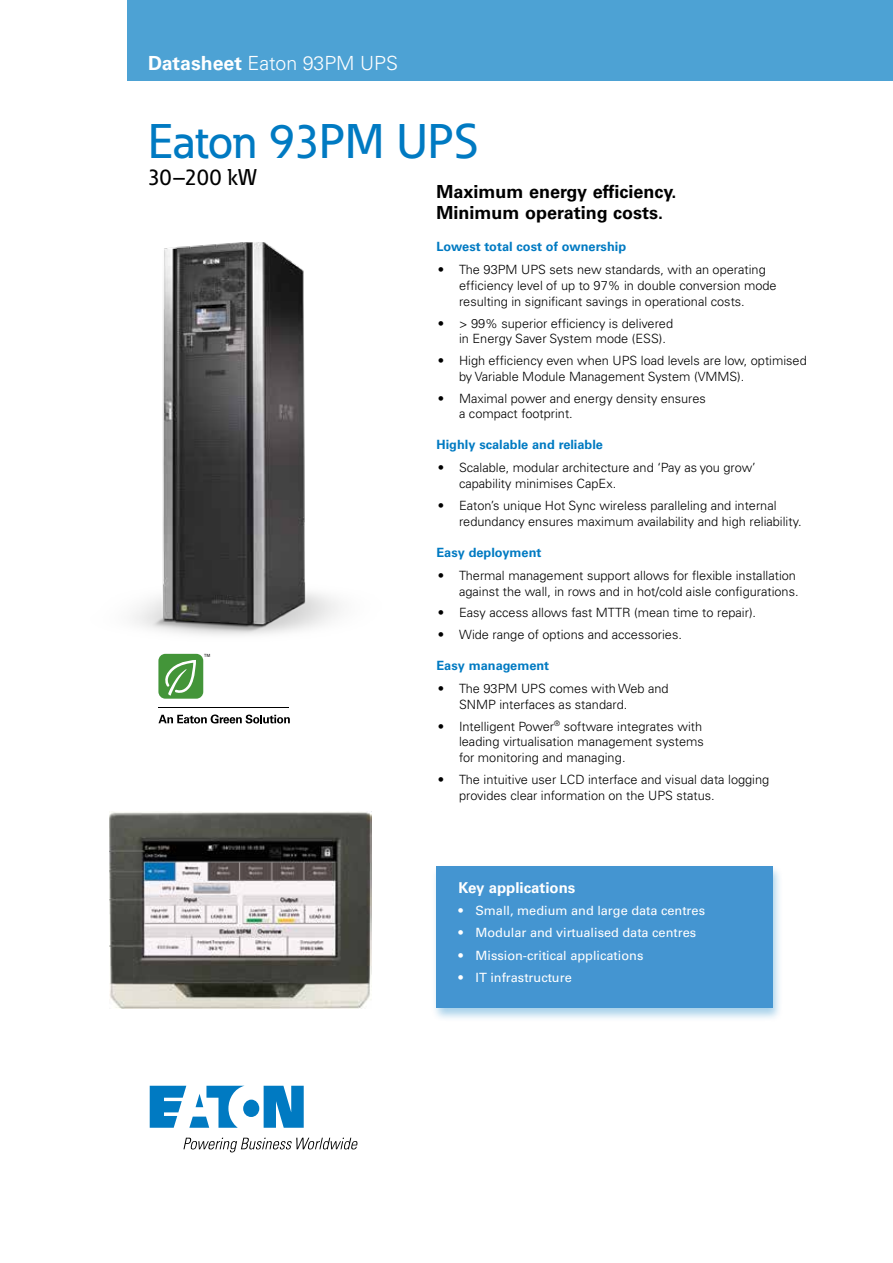
<style>
.page{position:relative;width:893px;height:1263px;background:#fff}
.page>*{position:absolute;margin:0;border:0;box-sizing:border-box;transform-origin:0 0}
.t1{font:500 48px "Eaton";color:#007ac2}
.t2{font:500 22.5px "Eaton";color:#000}
.t3{font:300 19.5px "Univers LT Pro 45";color:#fff}
.t4{font:700 18px/21px "Univers LT Std";color:#000}
.t5{font:700 15px "Univers LT Std";color:#fff}
.t6{font:300 12.75px/15.8px "Univers LT Pro 45";color:#000}
.t7{font:12.75px "Univers LT Pro 55 Roman";color:#fff}
.t8{font:700 12.75px "Univers LT Std";color:#007ac2}
.t9{font:8.4px "Univers";color:#000}
.s1{font-family:"Univers LT Std";font-weight:700}
</style>
<div class="page">
<div style="left:127px;top:0;width:766px;height:80px;background:#4da2d4"></div>
<svg style="left:150px;top:1086px;width:154px;height:42px"></svg>
<svg style="left:183px;top:1138px;width:175px;height:14px"></svg>
<svg style="left:158px;top:673px;width:45px;height:26px"></svg>
<svg style="left:158px;top:714px;width:132px;height:9px"></svg>
<hr style="left:158px;top:707px;width:131px;height:1px;background:#000">
<img style="left:109px;top:811px;width:263px;height:198px">
<div style="left:431px;top:864px;width:352px;height:159px;background:#007ac2;opacity:.35"></div>
<div style="left:437px;top:866px;width:336px;height:142px;background:#4495d1"></div>
<img style="left:133px;top:242px;width:206px;height:431px">
<h3 class="t3" style="left:148px;top:51px;width:251px"><span class="s1">Datasheet</span> Eaton 93PM UPS</h3>
<h1 class="t1" style="left:148px;top:111px;width:331px">Eaton 93PM UPS</h1>
<h2 class="t2" style="left:148px;top:163px;width:111px">30–200 kW</h2>
<h3 class="t4" style="left:437px;top:181px;width:242px">Maximum energy efficiency.<br>Minimum operating costs.</h3>
<p class="t8" style="left:437px;top:239px;width:191px">Lowest total cost of ownership</p>
<p class="t6" style="left:459px;top:262px;width:319px;text-indent:-21px">• The 93PM UPS sets new standards, with an operating efficiency level of up to 97% in double conversion mode resulting in significant savings in operational costs.</p>
<p class="t6" style="left:459px;top:315px;width:216px;text-indent:-21px">• &gt; 99% superior efficiency is delivered in Energy Saver System mode (ESS).</p>
<p class="t6" style="left:459px;top:353px;width:349px;text-indent:-21px">• High efficiency even when UPS load levels are low, optimised by Variable Module Management System (VMMS).</p>
<p class="t6" style="left:459px;top:390px;width:248px;text-indent:-21px">• Maximal power and energy density ensures a compact footprint.</p>
<p class="t8" style="left:436px;top:437px;width:168px">Highly scalable and reliable</p>
<p class="t6" style="left:459px;top:460px;width:298px;text-indent:-21px">• Scalable, modular architecture and ‘Pay as you grow’ capability minimises CapEx.</p>
<p class="t6" style="left:459px;top:498px;width:344px;text-indent:-21px">• Eaton’s unique Hot Sync wireless paralleling and internal redundancy ensures maximum availability and high reliability.</p>
<p class="t8" style="left:436px;top:544px;width:106px">Easy deployment</p>
<p class="t6" style="left:438px;top:567px;width:362px;text-align:right">• Thermal management support allows for flexible installation against the wall, in rows and in hot/cold aisle configurations.</p>
<p class="t6" style="left:438px;top:605px;width:320px">• Easy access allows fast MTTR (mean time to repair).</p>
<p class="t6" style="left:438px;top:627px;width:246px">• Wide range of options and accessories.</p>
<p class="t8" style="left:436px;top:658px;width:114px">Easy management</p>
<p class="t6" style="left:459px;top:681px;width:211px;text-indent:-21px">• The 93PM UPS comes with Web and<br>SNMP interfaces as standard.</p>
<p class="t6" style="left:459px;top:718px;width:246px;text-indent:-21px">• Intelligent Power<sup>®</sup> software integrates with leading virtualisation management systems for monitoring and managing.</p>
<p class="t6" style="left:459px;top:771px;width:312px;text-indent:-21px">• The intuitive user LCD interface and visual data logging provides clear information on the UPS status.</p>
<p class="t9" style="left:204px;top:652px;width:10px">™</p>
<p class="t5" style="left:458px;top:879px;width:119px">Key applications</p>
<p class="t7" style="left:458px;top:903px;width:248px">• Small, medium and large data centres</p>
<p class="t7" style="left:458px;top:925px;width:239px">• Modular and virtualised data centres</p>
<p class="t7" style="left:458px;top:947px;width:186px">• Mission-critical applications</p>
<p class="t7" style="left:458px;top:969px;width:115px">• IT infrastructure</p>
</div>
